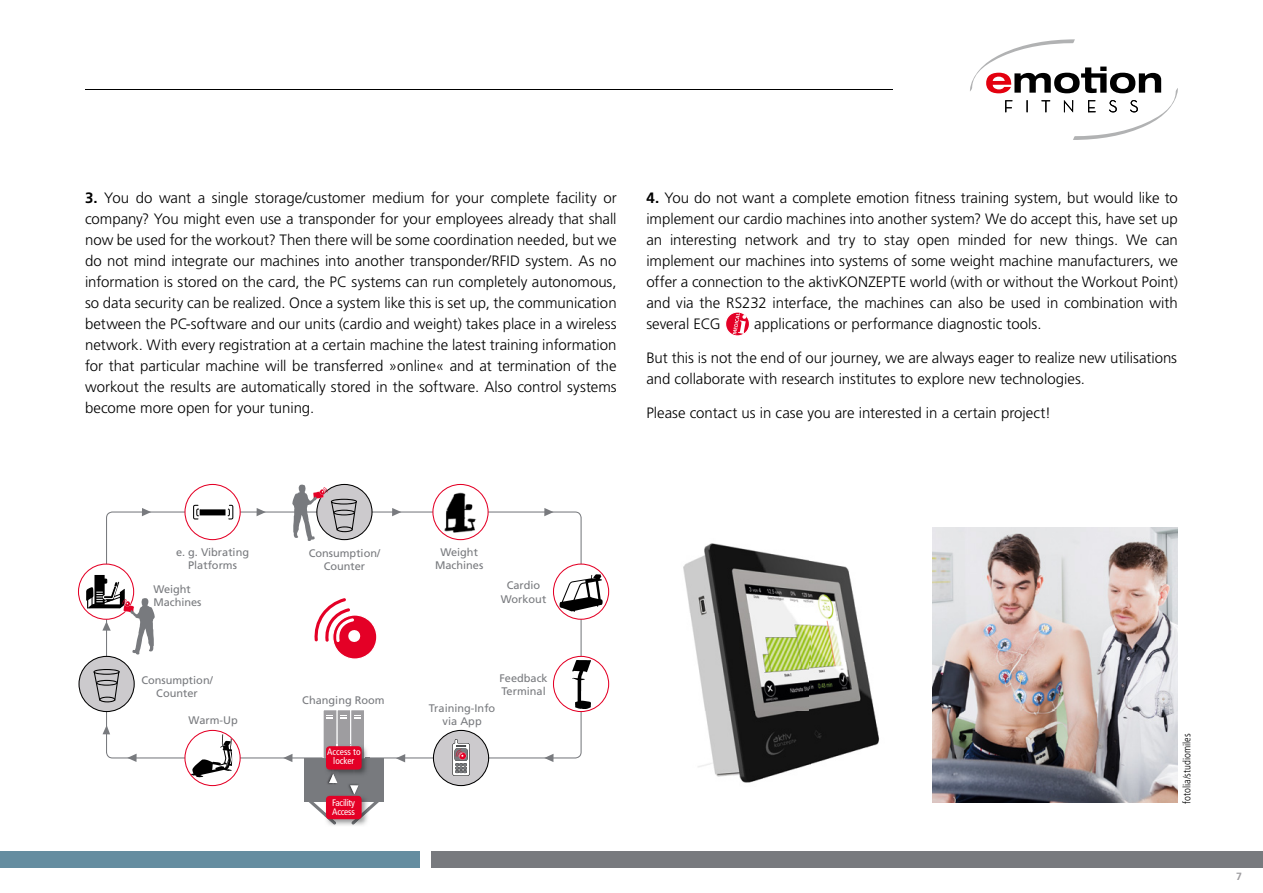
<style>
.page{position:relative;width:1263px;height:893px;background:#fff}
.page>*{position:absolute;margin:0;border:0;box-sizing:border-box;transform-origin:0 0}
.t1{font:300 15px/21px "Frutiger";color:#000;text-align:justify}
.t2{font:10.95px/13.2px "Frutiger";color:#787a7e;text-align:center}
.t3{font:300 condensed 10.5px "Frutiger";color:#000}
.t4{font:700 10.5px "Frutiger";color:#9e9da0}
.t5{font:condensed 9.45px/9.1px "Frutiger";letter-spacing:-.025em;color:#fff}
.t6{font:condensed 9.45px/9.1px "Frutiger";color:#fff;text-align:center}
.s1{font-weight:700}
</style>
<div class="page">
<svg style="left:970px;top:39px;width:208px;height:101px"></svg>
<svg style="left:106px;top:511px;width:476px;height:247px"></svg>
<svg style="left:102px;top:725px;width:8px;height:9px"></svg>
<svg style="left:553px;top:656px;width:56px;height:56px"></svg>
<img style="left:572px;top:661px;width:18px;height:47px">
<svg style="left:184px;top:730px;width:57px;height:56px"></svg>
<svg style="left:314px;top:598px;width:63px;height:62px"></svg>
<img style="left:683px;top:543px;width:197px;height:240px">
<img style="left:932px;top:528px;width:246px;height:274px">
<svg style="left:544px;top:754px;width:9px;height:8px"></svg>
<svg style="left:127px;top:754px;width:10px;height:8px"></svg>
<svg style="left:544px;top:508px;width:9px;height:8px"></svg>
<svg style="left:392px;top:508px;width:9px;height:8px"></svg>
<svg style="left:396px;top:754px;width:9px;height:8px"></svg>
<svg style="left:432px;top:484px;width:57px;height:56px"></svg>
<svg style="left:553px;top:564px;width:56px;height:56px"></svg>
<svg style="left:257px;top:508px;width:9px;height:8px"></svg>
<svg style="left:142px;top:508px;width:9px;height:8px"></svg>
<svg style="left:184px;top:484px;width:57px;height:56px"></svg>
<svg style="left:283px;top:754px;width:9px;height:8px"></svg>
<svg style="left:292px;top:484px;width:81px;height:57px"></svg>
<svg style="left:304px;top:709px;width:79px;height:116px"></svg>
<div style="left:326px;top:746px;width:36px;height:23px;background:#e40026;border-radius:4px"></div>
<svg style="left:433px;top:730px;width:56px;height:56px"></svg>
<hr style="left:85px;top:89px;width:808px;height:1px;background:#000">
<svg style="left:78px;top:564px;width:77px;height:148px"></svg>
<div style="left:0;top:851px;width:420px;height:16px;background:#658da0"></div>
<div style="left:431px;top:851px;width:832px;height:16px;background:#787a7e"></div>
<svg style="left:726px;top:312px;width:23px;height:24px"></svg>
<p class="t1" style="left:85px;top:187px;width:533px"><span class="s1">3.</span> You do want a single storage/customer medium for your complete facility or company? You might even use a transponder for your employees already that shall now be used for the workout? Then there will be some coordination needed, but we do not mind integrate our machines into another transponder/RFID system. As no information is stored on the card, the PC systems can run completely autonomous, so data security can be realized. Once a system like this is set up, the communication between the PC-software and our units (cardio and weight) takes place in a wireless network. With every registration at a certain machine the latest training information for that particular machine will be transferred »online« and at termination of the workout the results are automatically stored in the software. Also control systems become more open for your tuning.</p>
<p class="t1" style="left:646px;top:187px;width:533px"><span class="s1">4.</span> You do not want a complete emotion fitness training system, but would like to implement our cardio machines into another system? We do accept this, have set up an interesting network and try to stay open minded for new things. We can implement our machines into systems of some weight machine manufacturers, we offer a connection to the aktivKONZEPTE world (with or without the Workout Point) and via the RS232 interface, the machines can also be used in combination with several ECG</p>
<p class="t1" style="left:754px;top:313px;width:289px">applications or performance diagnostic tools.</p>
<p class="t1" style="left:646px;top:347px;width:532px">But this is not the end of our journey, we are always eager to realize new utilisations and collaborate with research institutes to explore new technologies.</p>
<p class="t1" style="left:646px;top:402px;width:406px">Please contact us in case you are interested in a certain project!</p>
<p class="t2" style="left:176px;top:545px;width:75px">e. g. Vibrating<br>Platforms</p>
<p class="t2" style="left:309px;top:546px;width:73px">Consumption/<br>Counter</p>
<p class="t2" style="left:435px;top:545px;width:50px">Weight<br>Machines</p>
<p class="t2" style="left:153px;top:582px;width:50px;text-align:left">Weight<br>Machines</p>
<p class="t2" style="left:501px;top:579px;width:47px">Cardio<br>Workout</p>
<p class="t2" style="left:141px;top:673px;width:73px">Consumption/<br>Counter</p>
<p class="t2" style="left:189px;top:714px;width:51px">Warm-Up</p>
<p class="t2" style="left:302px;top:693px;width:84px">Changing Room</p>
<p class="t2" style="left:499px;top:671px;width:50px;text-align:left">Feedback<br>Terminal</p>
<p class="t2" style="left:429px;top:701px;width:68px">Training-Info via App</p>
<p class="t6" style="left:327px;top:747px;width:35px">Access to locker</p>
<p class="t5" style="left:332px;top:798px;width:24px">Facility<br>Access</p>
<p class="t3" style="left:1181px;top:804px;width:72px;rotate:-90deg">fotolia/studiomiles</p>
<p class="t4" style="left:1236px;top:870px;width:7px">7</p>
</div>
